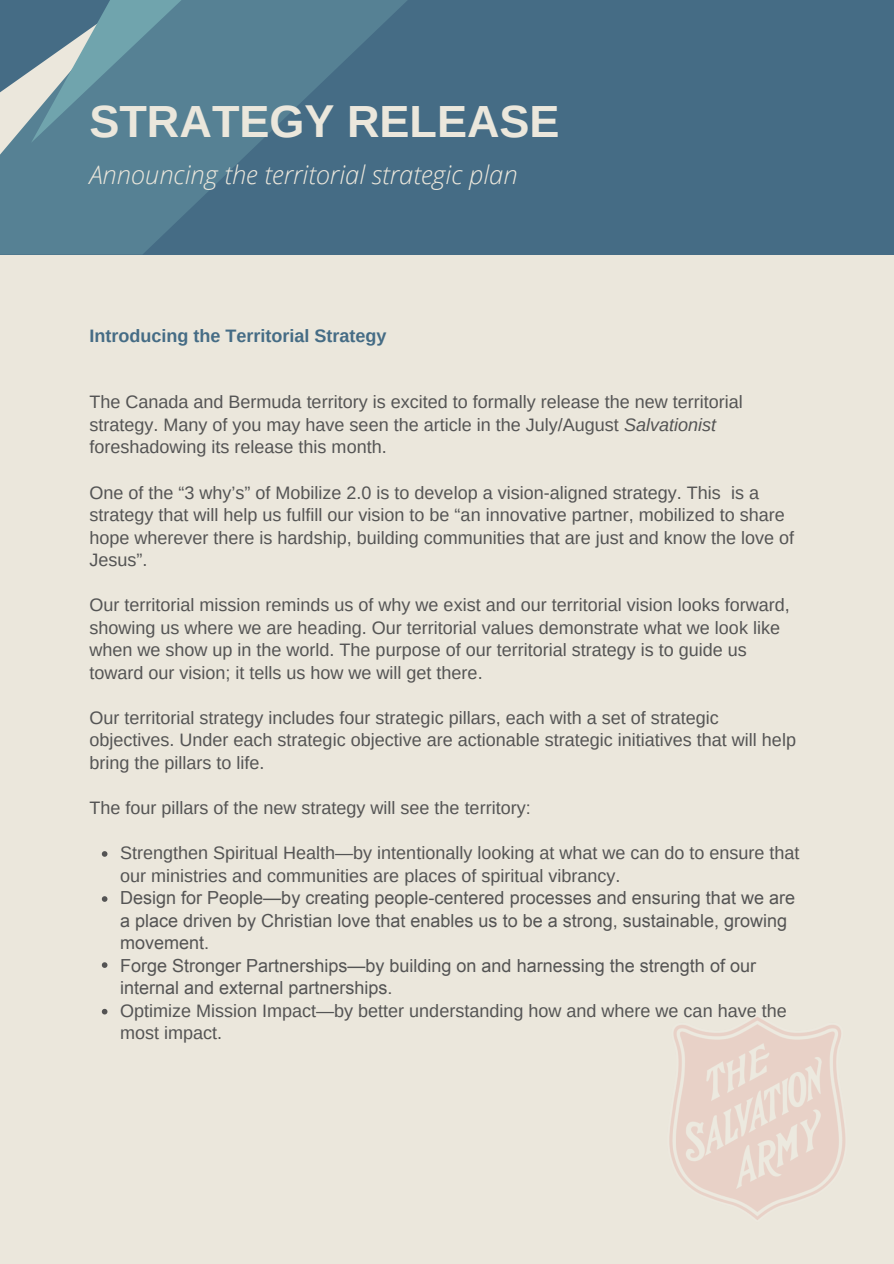
<style>
.page{position:relative;width:894px;height:1264px;background:#fff}
.page>*{position:absolute;margin:0;border:0;box-sizing:border-box;transform-origin:0 0}
.t1{font:700 45px "Arimo";color:#ebe7dc}
.t2{font:italic 300 25.5px "Open Sans";color:#ebe7dc}
.t3{font:18px/22.5px "Arimo";color:#545454}
.t4{font:18px/22.5px "Arial";color:#545454}
.t5{font:700 18px "Arimo";color:#456c85}
.s1{font-style:italic}
.s2{font-family:"Arimo"}
</style>
<div class="page">
<div style="left:0;top:0;width:893px;height:1263px;background:#ebe7dc"></div>
<div style="left:0;top:0;width:893px;height:254px;background:#456c85"></div>
<svg style="left:0;top:0;width:407px;height:254px"></svg>
<svg style="left:0;top:0;width:204px;height:188px"></svg>
<img style="left:669px;top:1017px;width:176px;height:203px">
<svg style="left:102px;top:851px;width:5px;height:5px"></svg>
<svg style="left:102px;top:896px;width:5px;height:5px"></svg>
<svg style="left:102px;top:962px;width:5px;height:5px"></svg>
<svg style="left:102px;top:1008px;width:5px;height:6px"></svg>
<p class="t1" style="left:89px;top:96px;width:471px">STRATEGY RELEASE</p>
<p class="t2" style="left:89px;top:157px;width:429px">Announcing the territorial strategic plan</p>
<p class="t5" style="left:89px;top:326px;width:298px">Introducing the Territorial Strategy</p>
<p class="t3" style="left:89px;top:391px;width:654px">The Canada and Bermuda territory is excited to formally release the new territorial strategy. Many of you may have seen the article in the July/August <span class="s1">Salvationist </span>foreshadowing its release this month.</p>
<p class="t3" style="left:89px;top:481px;width:706px">One of the “3 why’s” of Mobilize 2.0 is to develop a vision-aligned strategy. This is a strategy that will help us fulfill our vision to be “an innovative partner, mobilized to share hope wherever there is hardship, building communities that are just and know the love of Jesus”.</p>
<p class="t3" style="left:89px;top:593px;width:701px">Our territorial mission reminds us of why we exist and our territorial vision looks forward, showing us where we are heading. Our territorial values demonstrate what we look like when we show up in the world. The purpose of our territorial strategy is to guide us toward our vision; it tells us how we will get there.</p>
<p class="t3" style="left:89px;top:706px;width:707px">Our territorial strategy includes four strategic pillars, each with a set of strategic objectives. Under each strategic objective are actionable strategic initiatives that will help bring the pillars to life.</p>
<p class="t3" style="left:89px;top:796px;width:442px">The four pillars of the new strategy will see the territory:</p>
<p class="t4" style="left:120px;top:841px;width:681px"><span class="s2">Strengthen Spiritual Health—by intentionally looking at what we can do to ensure that our ministries and communities are places of spiritual vibrancy.<br></span>Design for People—by creating people-centered processes and ensuring that we are a place driven by Christian love that enables us to be a strong, sustainable, growing movement.<br>Forge Stronger Partnerships—by building on and harnessing the strength of our internal and external partnerships.<br><span class="s2">Optimize Mission Impact—by better understanding how and where we can have the most impact.</span></p>
</div>
